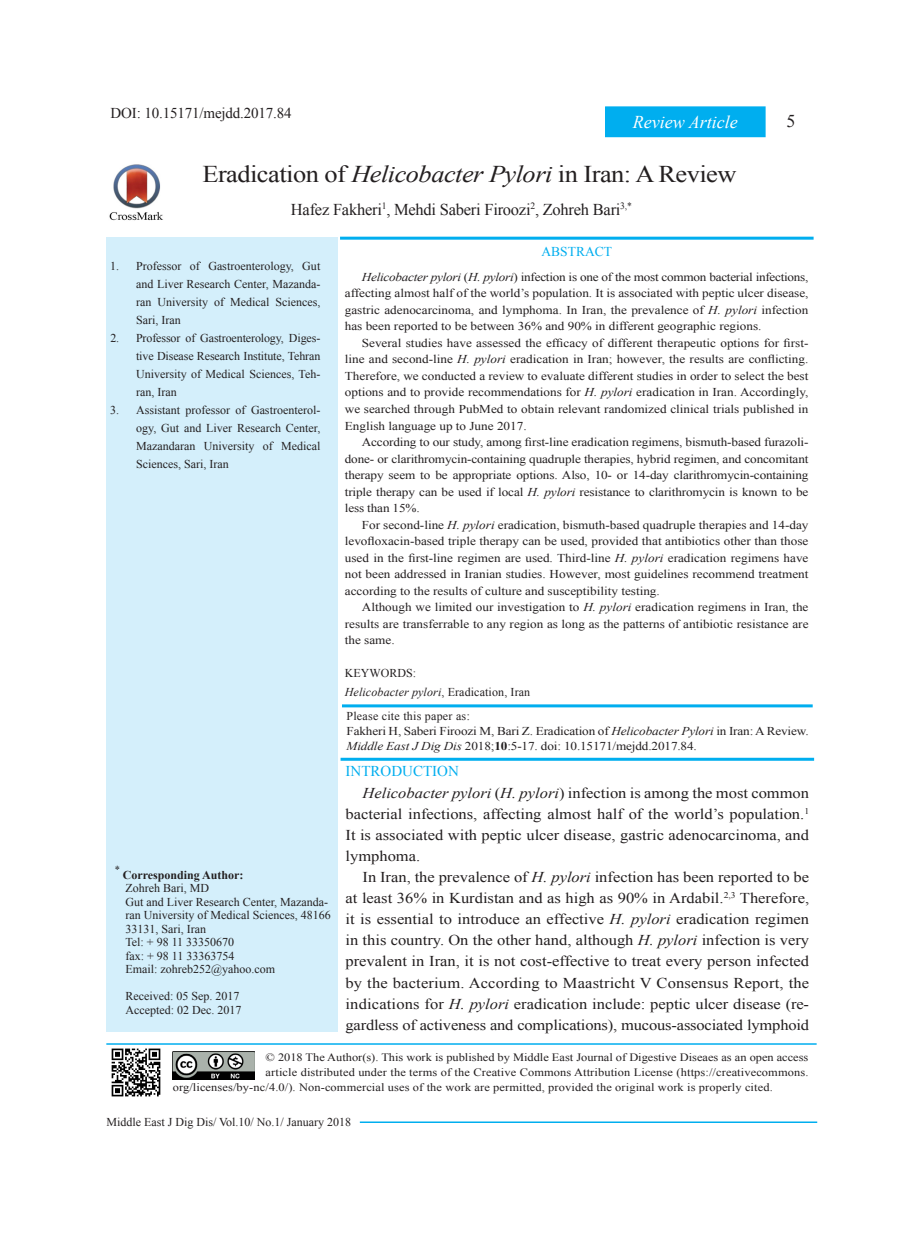
<style>
.page{position:relative;width:923px;height:1234px;background:#fff}
.page>*{position:absolute;margin:0;border:0;box-sizing:border-box;transform-origin:0 0}
.t1{font:24px "Times New Roman";letter-spacing:-.02em;color:#231f20;scale:1.1 1}
.t2{font:italic 18px "Times New Roman";color:#fff}
.t3{font:18px "Times New Roman";color:#231f20}
.t4{font:16.5px "Times New Roman";letter-spacing:-.015em;color:#231f20}
.t5{font:15px/21px "Times New Roman";letter-spacing:-.01em;color:#231f20;text-align:justify;scale:1.1 1}
.t6{font:15px "Times New Roman";letter-spacing:-.01em;color:#231f20}
.t7{font:15px "Times New Roman";color:#00aeef}
.t8{font:13.5px "Times New Roman";color:#00aeef}
.t9{font:12px/16.5px "Times New Roman";color:#231f20;text-align:justify;scale:1.1 1}
.t10{font:12px/18px "Times New Roman";color:#231f20;text-align:justify}
.t11{font:italic 12px "Times New Roman";letter-spacing:.01em;color:#231f20}
.t12{font:12px "Times New Roman";letter-spacing:.02em;color:#231f20}
.t13{font:700 12px "Times New Roman";color:#231f20}
.t14{font:11.25px/15px "Times New Roman";letter-spacing:.01em;color:#231f20;scale:1.1 1}
.t15{font:10.5px "Times New Roman";color:#231f20}
.s1{font-style:italic}
.s2{font-style:normal}
.s3{font-weight:700}
</style>
<div class="page">
<hr style="left:360px;top:1121px;width:457px;height:1px;background:#00aeef">
<hr style="left:340px;top:236px;width:473px;height:3px;background:#00aeef">
<div style="left:106px;top:236px;width:231px;height:795px;background:#d4effb"></div>
<hr style="left:340px;top:757px;width:474px;height:3px;background:#00aeef">
<hr style="left:342px;top:704px;width:470px;height:3px;background:#00aeef">
<div style="left:606px;top:107px;width:159px;height:29px;background:#00aeef"></div>
<div style="left:605px;top:106px;width:160px;height:31px;border:2px solid #00aeef"></div>
<img style="left:109px;top:164px;width:54px;height:57px">
<hr style="left:106px;top:1042px;width:710px;height:2px;background:#00aeef">
<img style="left:173px;top:1051px;width:82px;height:27px">
<img style="left:111px;top:1048px;width:50px;height:49px">
<p class="t6" style="left:111px;top:103px;width:183px">DOI: 10.15171/mejdd.2017.84</p>
<p class="t2" style="left:633px;top:110px;width:107px">Review Article</p>
<p class="t1" style="left:202px;top:158px;width:487px">Eradication of <span class="s1">Helicobacter Pylori</span> in Iran: A Review</p>
<p class="t4" style="left:291px;top:198px;width:342px">Hafez Fakheri<sup>1</sup>, Mehdi Saberi Firoozi<sup>2</sup>, Zohreh Bari<sup>3,*</sup></p>
<p class="t3" style="left:786px;top:109px;width:10px">5</p>
<p class="t10" style="left:136px;top:257px;width:186px;text-indent:-26px">1. Professor of Gastroenterology, Gut and Liver Research Center, Mazanda&shy;ran University of Medical Sciences, Sari, Iran</p>
<p class="t10" style="left:136px;top:329px;width:186px;text-indent:-26px">2. Professor of Gastroenterology, Diges&shy;tive Disease Research Institute, Tehran University of Medical Sciences, Teh&shy;ran, Iran</p>
<p class="t10" style="left:136px;top:401px;width:186px;text-indent:-26px">3. Assistant professor of Gastroenterol&shy;ogy, Gut and Liver Research Center, Mazandaran University of Medical Sciences, Sari, Iran</p>
<p class="t15" style="left:115px;top:862px;width:7px">*</p>
<p class="t13" style="left:123px;top:866px;width:122px">Corresponding Author:</p>
<p class="t10" style="left:125px;top:878px;width:85px">Zohreh Bari, MD</p>
<p class="t10" style="left:125px;top:894px;width:207px;line-height:13.5px;text-align:left">Gut and Liver Research Center, Mazanda&shy;ran University of Medical Sciences, 48166<br>33131, Sari, Iran</p>
<p class="t10" style="left:125px;top:932px;width:110px">Tel: + 98 11 33350670</p>
<p class="t10" style="left:125px;top:946px;width:110px">fax: + 98 11 33363754</p>
<p class="t10" style="left:125px;top:959px;width:151px">Email: zohreb252@yahoo.com</p>
<p class="t10" style="left:125px;top:986px;width:115px">Received: 05 Sep. 2017</p>
<p class="t10" style="left:125px;top:1000px;width:117px">Accepted: 02 Dec. 2017</p>
<p class="t8" style="left:541px;top:242px;width:72px">ABSTRACT</p>
<p class="t9" style="left:345px;top:268px;width:423px;text-indent:17px"><span class="s1">Helicobacter pylori</span> (<span class="s1">H. pylori</span>) infection is one of the most common bacterial infections, affecting almost half of the world’s population. It is associated with peptic ulcer disease, gastric adenocarcinoma, and lymphoma. In Iran, the prevalence of <span class="s1">H. pylori</span> infection has been reported to be between 36% and 90% in different geographic regions.</p>
<p class="t9" style="left:345px;top:334px;width:423px;text-indent:17px">Several studies have assessed the efficacy of different therapeutic options for first&shy;line and second-line <span class="s1">H. pylori</span> eradication in Iran; however, the results are conflicting.<br>Therefore, we conducted a review to evaluate different studies in order to select the best options and to provide recommendations for <span class="s1">H. pylori</span> eradication in Iran. Accordingly, we searched through PubMed to obtain relevant randomized clinical trials published in English language up to June 2017.</p>
<p class="t9" style="left:345px;top:433px;width:423px;text-indent:17px">According to our study, among first-line eradication regimens, bismuth-based furazoli&shy;done- or clarithromycin-containing quadruple therapies, hybrid regimen, and concomitant therapy seem to be appropriate options. Also, 10- or 14-day clarithromycin-containing triple therapy can be used if local <span class="s1">H. pylori</span> resistance to clarithromycin is known to be less than 15%.</p>
<p class="t9" style="left:345px;top:516px;width:423px;text-indent:17px">For second-line <span class="s1">H. pylori</span> eradication, bismuth-based quadruple therapies and 14-day levofloxacin-based triple therapy can be used, provided that antibiotics other than those used in the first-line regimen are used. Third-line <span class="s1">H. pylori</span> eradication regimens have not been addressed in Iranian studies. However, most guidelines recommend treatment according to the results of culture and susceptibility testing.</p>
<p class="t9" style="left:345px;top:598px;width:423px;text-indent:17px">Although we limited our investigation to <span class="s1">H. pylori</span> eradication regimens in Iran, the results are transferrable to any region as long as the patterns of antibiotic resistance are the same.</p>
<p class="t10" style="left:345px;top:663px;width:73px">KEYWORDS:</p>
<p class="t11" style="left:345px;top:683px;width:187px">Helicobacter pylori<span class="s2">, Eradication, Iran</span></p>
<p class="t12" style="left:346px;top:708px;width:125px">Please cite this paper as:</p>
<p class="t9" style="left:346px;top:723px;width:422px;line-height:15px">Fakheri H, Saberi Firoozi M, Bari Z. Eradication of <span class="s1">Helicobacter Pylori</span> in Iran: A Review.<br><span class="s1">Middle East J Dig Dis</span> 2018;<span class="s3">10</span>:5-17. doi: 10.15171/mejdd.2017.84.</p>
<p class="t7" style="left:345px;top:760px;width:115px">INTRODUCTION</p>
<p class="t5" style="left:345px;top:782px;width:423px;text-indent:17px"><span class="s1">Helicobacter pylori</span> (<span class="s1">H. pylori</span>) infection is among the most common bacterial infections, affecting almost half of the world’s population.<sup>1<br></sup>It is associated with peptic ulcer disease, gastric adenocarcinoma, and lymphoma.</p>
<p class="t5" style="left:345px;top:866px;width:423px;text-indent:17px">In Iran, the prevalence of <span class="s1">H. pylori</span> infection has been reported to be at least 36% in Kurdistan and as high as 90% in Ardabil.<sup>2,3</sup> Therefore, it is essential to introduce an effective <span class="s1">H. pylori</span> eradication regimen in this country. On the other hand, although <span class="s1">H. pylori</span> infection is very prevalent in Iran, it is not cost-effective to treat every person infected by the bacterium. According to Maastricht V Consensus Report, the indications for <span class="s1">H. pylori</span> eradication include: peptic ulcer disease (re&shy;gardless of activeness and complications), mucous-associated lymphoid</p>
<p class="t14" style="left:265px;top:1049px;width:495px">© 2018 The Author(s). This work is published by Middle East Journal of Digestive Diseaes as an open access</p>
<p class="t14" style="left:173px;top:1064px;width:579px;text-indent:93px">article distributed under the terms of the Creative Commons Attribution License (https://creativecommons. org/licenses/by-nc/4.0/). Non-commercial uses of the work are permitted, provided the original work is properly cited.</p>
<p class="t10" style="left:106px;top:1112px;width:246px">Middle East J Dig Dis/ Vol.10/ No.1/ January 2018</p>
</div>
